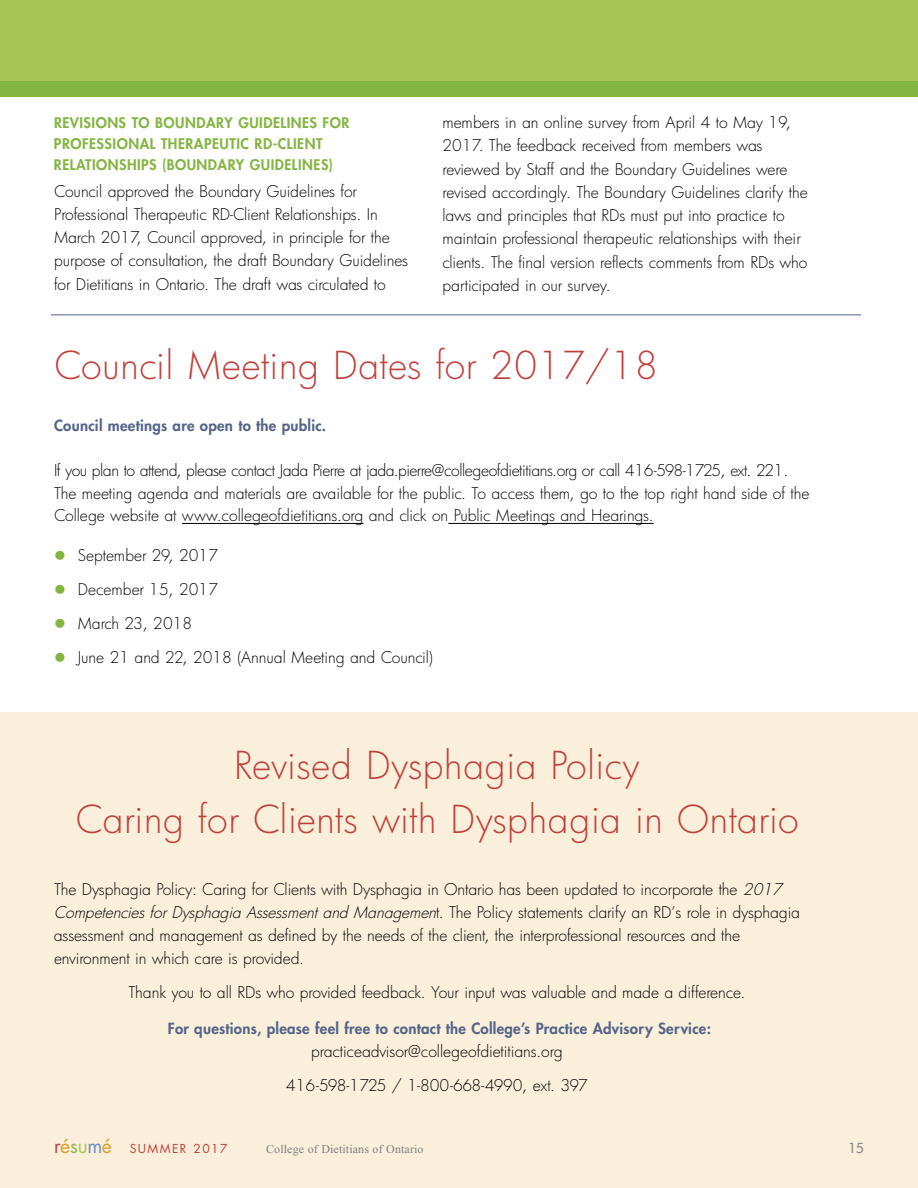
<style>
.page{position:relative;width:918px;height:1188px;background:#fff}
.page>*{position:absolute;margin:0;border:0;box-sizing:border-box;transform-origin:0 0}
.t1{font:300 37.5px/53.7px "Futura";letter-spacing:.015em;color:#c1403b;text-align:center}
.t2{font:300 15.75px/23.2px "Futura";letter-spacing:-.005em;color:#000}
.t3{font:800 15px "Futura";letter-spacing:.015em;color:#556489}
.t4{font:800 14.25px/21px "Futura";letter-spacing:.035em;color:#84b442}
.t5{font:500 13.5px "Futura";color:#808080}
.t6{font:12px "Times New Roman";letter-spacing:.01em;color:#808080}
.t7{font:12px "Futura";letter-spacing:.125em;color:#c1403b}
.s1{color:#84b442}
.s2{font-style:italic}
.s3{font-size:19.5px}
.s4{font-size:19.5px;color:#d9a02d}
.s5{font-size:19.5px;color:#8ab74b}
.s6{font-size:19.5px;color:#a8c556}
.s7{font-size:19.5px;color:#6f90c2}
</style>
<div class="page">
<div style="left:0;top:712px;width:918px;height:476px;background:#f9efdb"></div>
<div style="left:0;top:0;width:918px;height:84px;background:#a8c556"></div>
<div style="left:0;top:82px;width:918px;height:15px;background:#84b442"></div>
<hr style="left:182px;top:523px;width:181px;height:1px;background:#000">
<hr style="left:448px;top:523px;width:206px;height:1px;background:#000">
<hr style="left:51px;top:315px;width:810px;height:1px;background:#556489">
<p class="t4" style="left:54px;top:112px;width:297px">REVISIONS TO BOUNDARY GUIDELINES FOR<br>PROFESSIONAL THERAPEUTIC RD-CLIENT<br>RELATIONSHIPS (BOUNDARY GUIDELINES)</p>
<p class="t2" style="left:54px;top:180px;width:356px">Council approved the Boundary Guidelines for Professional Therapeutic RD-Client Relationships. In March 2017, Council approved, in principle for the purpose of consultation, the draft Boundary Guidelines for Dietitians in Ontario. The draft was circulated to</p>
<p class="t2" style="left:442px;top:111px;width:367px">members in an online survey from April 4 to May 19, 2017. The feedback received from members was reviewed by Staff and the Boundary Guidelines were revised accordingly. The Boundary Guidelines clarify the laws and principles that RDs must put into practice to maintain professional therapeutic relationships with their clients. The final version reflects comments from RDs who participated in our survey.</p>
<h1 class="t1" style="left:54px;top:340px;width:606px">Council Meeting Dates for 2017/18</h1>
<p class="t3" style="left:54px;top:416px;width:274px">Council meetings are open to the public.</p>
<p class="t2" style="left:54px;top:460px;width:757px;line-height:22.5px">If you plan to attend, please contact Jada Pierre at jada.pierre@collegeofdietitians.org or call 416-598-1725, ext. 221.<br>The meeting agenda and materials are available for the public. To access them, go to the top right hand side of the<br>College website at www.collegeofdietitians.org and click on Public Meetings and Hearings.</p>
<p class="t2" style="left:54px;top:544px;width:166px"><span class="s1">●</span> September 29, 2017</p>
<p class="t2" style="left:54px;top:578px;width:166px"><span class="s1">●</span> December 15, 2017</p>
<p class="t2" style="left:54px;top:612px;width:140px"><span class="s1">●</span> March 23, 2018</p>
<p class="t2" style="left:54px;top:646px;width:380px"><span class="s1">●</span> June 21 and 22, 2018 (Annual Meeting and Council)</p>
<h1 class="t1" style="left:75px;top:740px;width:725px">Revised Dysphagia Policy<br>Caring for Clients with Dysphagia in Ontario</h1>
<p class="t2" style="left:54px;top:878px;width:748px">The Dysphagia Policy: Caring for Clients with Dysphagia in Ontario has been updated to incorporate the <span class="s2">2017<br>CompetenciesforDysphagiaAssessmentandManagemen</span>t. The Policy statements clarify an RD’s role in dysphagia assessment and management as defined by the needs of the client, the interprofessional resources and the environment in which care is provided.</p>
<p class="t2" style="left:128px;top:981px;width:619px">Thank you to all RDs who provided feedback. Your input was valuable and made a difference.</p>
<p class="t3" style="left:168px;top:1019px;width:545px">For questions, please feel free to contact the College’s Practice Advisory Service:</p>
<p class="t2" style="left:286px;top:1035px;width:303px;line-height:34px;text-align:center">practiceadvisor@collegeofdietitians.org<br>416-598-1725 / 1-800-668-4990, ext. 397</p>
<p class="t7" style="left:54px;top:1140px;width:175px"><span class="s3">r</span><span class="s4">é</span><span class="s5">s</span><span class="s6">u</span><span class="s7">m</span><span class="s4">é</span> SUMMER 2017</p>
<p class="t6" style="left:266px;top:1141px;width:159px">College of Dietitians of Ontario</p>
<p class="t5" style="left:848px;top:1140px;width:17px">15</p>
</div>
